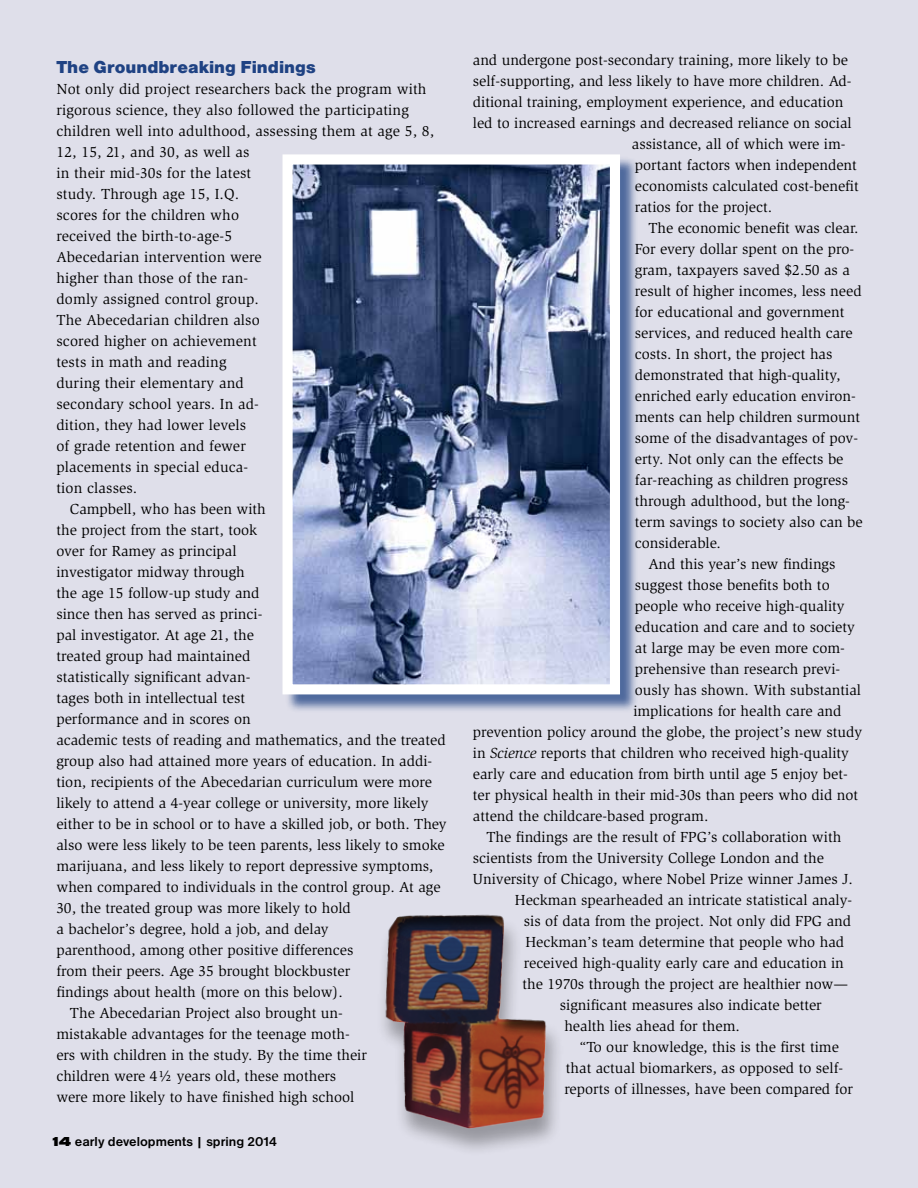
<style>
.page{position:relative;width:918px;height:1188px;background:#dfdfea}
.page>*{position:absolute;margin:0;border:0;box-sizing:border-box;transform-origin:0 0}
.t1{font:18px "Nimbus San D Blac";color:#1f4283}
.t2{font:15px "Slimbach";color:#000}
.t3{font:700 13.5px "Nimbus San D";color:#000}
.s1{font-family:"Nimbus San D Blac Exte";font-weight:400}
.s2{font-style:italic}
</style>
<div class="page">
<div style="left:285px;top:157px;width:353px;height:556px;background:#1f4283;opacity:.75"></div>
<img style="left:294px;top:165px;width:315px;height:518px">
<div style="left:283px;top:154px;width:337px;height:540px;border:10px solid #fff"></div>
<img style="left:383px;top:914px;width:175px;height:236px">
<p class="t1" style="left:56px;top:56px;width:261px">The Groundbreaking Findings</p>
<p class="t2" style="left:56px;top:80px;width:372px">Not only did project researchers back the program with</p>
<p class="t2" style="left:56px;top:101px;width:354px">rigorous science, they also followed the participating</p>
<p class="t2" style="left:56px;top:122px;width:379px">children well into adulthood, assessing them at age 5, 8,</p>
<p class="t2" style="left:56px;top:143px;width:195px">12, 15, 21, and 30, as well as</p>
<p class="t2" style="left:56px;top:164px;width:196px">in their mid-30s for the latest</p>
<p class="t2" style="left:56px;top:185px;width:184px">study. Through age 15, I.Q.</p>
<p class="t2" style="left:56px;top:206px;width:184px">scores for the children who</p>
<p class="t2" style="left:56px;top:227px;width:177px">received the birth-to-age-5</p>
<p class="t2" style="left:56px;top:248px;width:207px">Abecedarian intervention were</p>
<p class="t2" style="left:56px;top:269px;width:193px">higher than those of the ran-</p>
<p class="t2" style="left:56px;top:290px;width:204px">domly assigned control group.</p>
<p class="t2" style="left:56px;top:311px;width:205px">The Abecedarian children also</p>
<p class="t2" style="left:56px;top:332px;width:202px">scored higher on achievement</p>
<p class="t2" style="left:56px;top:353px;width:172px">tests in math and reading</p>
<p class="t2" style="left:56px;top:374px;width:189px">during their elementary and</p>
<p class="t2" style="left:56px;top:395px;width:204px">secondary school years. In ad-</p>
<p class="t2" style="left:56px;top:416px;width:191px">dition, they had lower levels</p>
<p class="t2" style="left:56px;top:437px;width:191px">of grade retention and fewer</p>
<p class="t2" style="left:56px;top:458px;width:193px">placements in special educa-</p>
<p class="t2" style="left:56px;top:479px;width:82px">tion classes.</p>
<p class="t2" style="left:70px;top:500px;width:197px">Campbell, who has been with</p>
<p class="t2" style="left:56px;top:521px;width:202px">the project from the start, took</p>
<p class="t2" style="left:56px;top:542px;width:182px">over for Ramey as principal</p>
<p class="t2" style="left:56px;top:563px;width:190px">investigator midway through</p>
<p class="t2" style="left:56px;top:584px;width:205px">the age 15 follow-up study and</p>
<p class="t2" style="left:56px;top:605px;width:207px">since then has served as princi-</p>
<p class="t2" style="left:56px;top:626px;width:199px">pal investigator. At age 21, the</p>
<p class="t2" style="left:56px;top:647px;width:195px">treated group had maintained</p>
<p class="t2" style="left:56px;top:668px;width:195px">statistically significant advan-</p>
<p class="t2" style="left:56px;top:689px;width:190px">tages both in intellectual test</p>
<p class="t2" style="left:56px;top:710px;width:196px">performance and in scores on</p>
<p class="t2" style="left:56px;top:731px;width:391px">academic tests of reading and mathematics, and the treated</p>
<p class="t2" style="left:56px;top:752px;width:377px">group also had attained more years of education. In addi-</p>
<p class="t2" style="left:56px;top:773px;width:377px">tion, recipients of the Abecedarian curriculum were more</p>
<p class="t2" style="left:56px;top:794px;width:374px">likely to attend a 4-year college or university, more likely</p>
<p class="t2" style="left:56px;top:815px;width:392px">either to be in school or to have a skilled job, or both. They</p>
<p class="t2" style="left:56px;top:836px;width:390px">also were less likely to be teen parents, less likely to smoke</p>
<p class="t2" style="left:56px;top:857px;width:378px">marijuana, and less likely to report depressive symptoms,</p>
<p class="t2" style="left:56px;top:878px;width:386px">when compared to individuals in the control group. At age</p>
<p class="t2" style="left:56px;top:899px;width:296px">30, the treated group was more likely to hold</p>
<p class="t2" style="left:56px;top:920px;width:274px">a bachelor’s degree, hold a job, and delay</p>
<p class="t2" style="left:56px;top:941px;width:299px">parenthood, among other positive differences</p>
<p class="t2" style="left:56px;top:962px;width:295px">from their peers. Age 35 brought blockbuster</p>
<p class="t2" style="left:56px;top:983px;width:288px">findings about health (more on this below).</p>
<p class="t2" style="left:70px;top:1004px;width:274px">The Abecedarian Project also brought un-</p>
<p class="t2" style="left:56px;top:1025px;width:295px">mistakable advantages for the teenage moth-</p>
<p class="t2" style="left:56px;top:1046px;width:312px">ers with children in the study. By the time their</p>
<p class="t2" style="left:56px;top:1067px;width:281px">children were 4½ years old, these mothers</p>
<p class="t2" style="left:56px;top:1088px;width:299px">were more likely to have finished high school</p>
<p class="t3" style="left:52px;top:1134px;width:226px"><span class="s1">14</span> early developments | spring 2014</p>
<p class="t2" style="left:473px;top:52px;width:377px">and undergone post-secondary training, more likely to be</p>
<p class="t2" style="left:473px;top:73px;width:380px">self-supporting, and less likely to have more children. Ad-</p>
<p class="t2" style="left:473px;top:94px;width:372px">ditional training, employment experience, and education</p>
<p class="t2" style="left:473px;top:115px;width:380px">led to increased earnings and decreased reliance on social</p>
<p class="t2" style="left:632px;top:136px;width:215px">assistance, all of which were im-</p>
<p class="t2" style="left:635px;top:157px;width:224px">portant factors when independent</p>
<p class="t2" style="left:635px;top:178px;width:225px">economists calculated cost-benefit</p>
<p class="t2" style="left:635px;top:199px;width:139px">ratios for the project.</p>
<p class="t2" style="left:648px;top:220px;width:212px">The economic benefit was clear.</p>
<p class="t2" style="left:635px;top:241px;width:221px">For every dollar spent on the pro-</p>
<p class="t2" style="left:635px;top:262px;width:217px">gram, taxpayers saved $2.50 as a</p>
<p class="t2" style="left:635px;top:283px;width:228px">result of higher incomes, less need</p>
<p class="t2" style="left:635px;top:304px;width:211px">for educational and government</p>
<p class="t2" style="left:635px;top:325px;width:219px">services, and reduced health care</p>
<p class="t2" style="left:635px;top:346px;width:199px">costs. In short, the project has</p>
<p class="t2" style="left:635px;top:367px;width:207px">demonstrated that high-quality,</p>
<p class="t2" style="left:635px;top:388px;width:222px">enriched early education environ-</p>
<p class="t2" style="left:635px;top:409px;width:227px">ments can help children surmount</p>
<p class="t2" style="left:635px;top:430px;width:225px">some of the disadvantages of pov-</p>
<p class="t2" style="left:635px;top:451px;width:210px">erty. Not only can the effects be</p>
<p class="t2" style="left:635px;top:472px;width:215px">far-reaching as children progress</p>
<p class="t2" style="left:635px;top:493px;width:217px">through adulthood, but the long-</p>
<p class="t2" style="left:635px;top:514px;width:229px">term savings to society also can be</p>
<p class="t2" style="left:635px;top:535px;width:88px">considerable.</p>
<p class="t2" style="left:648px;top:556px;width:189px">And this year’s new findings</p>
<p class="t2" style="left:635px;top:577px;width:196px">suggest those benefits both to</p>
<p class="t2" style="left:635px;top:598px;width:211px">people who receive high-quality</p>
<p class="t2" style="left:635px;top:619px;width:222px">education and care and to society</p>
<p class="t2" style="left:635px;top:640px;width:212px">at large may be even more com-</p>
<p class="t2" style="left:635px;top:661px;width:207px">prehensive than research previ-</p>
<p class="t2" style="left:635px;top:682px;width:228px">ously has shown. With substantial</p>
<p class="t2" style="left:633px;top:703px;width:210px">implications for health care and</p>
<p class="t2" style="left:473px;top:724px;width:391px">prevention policy around the globe, the project’s new study</p>
<p class="t2" style="left:473px;top:745px;width:378px">in <span class="s2">Science</span> reports that children who received high-quality</p>
<p class="t2" style="left:473px;top:766px;width:376px">early care and education from birth until age 5 enjoy bet-</p>
<p class="t2" style="left:473px;top:787px;width:387px">ter physical health in their mid-30s than peers who did not</p>
<p class="t2" style="left:473px;top:808px;width:237px">attend the childcare-based program.</p>
<p class="t2" style="left:486px;top:829px;width:357px">The findings are the result of FPG’s collaboration with</p>
<p class="t2" style="left:473px;top:850px;width:353px">scientists from the University College London and the</p>
<p class="t2" style="left:473px;top:871px;width:382px">University of Chicago, where Nobel Prize winner James J.</p>
<p class="t2" style="left:515px;top:892px;width:339px">Heckman spearheaded an intricate statistical analy-</p>
<p class="t2" style="left:524px;top:913px;width:329px">sis of data from the project. Not only did FPG and</p>
<p class="t2" style="left:525px;top:934px;width:320px">Heckman’s team determine that people who had</p>
<p class="t2" style="left:524px;top:955px;width:322px">received high-quality early care and education in</p>
<p class="t2" style="left:522px;top:976px;width:327px">the 1970s through the project are healthier now—</p>
<p class="t2" style="left:560px;top:997px;width:263px">significant measures also indicate better</p>
<p class="t2" style="left:564px;top:1018px;width:177px">health lies ahead for them.</p>
<p class="t2" style="left:579px;top:1039px;width:261px">“To our knowledge, this is the first time</p>
<p class="t2" style="left:566px;top:1060px;width:279px">that actual biomarkers, as opposed to self-</p>
<p class="t2" style="left:564px;top:1081px;width:290px">reports of illnesses, have been compared for</p>
</div>
